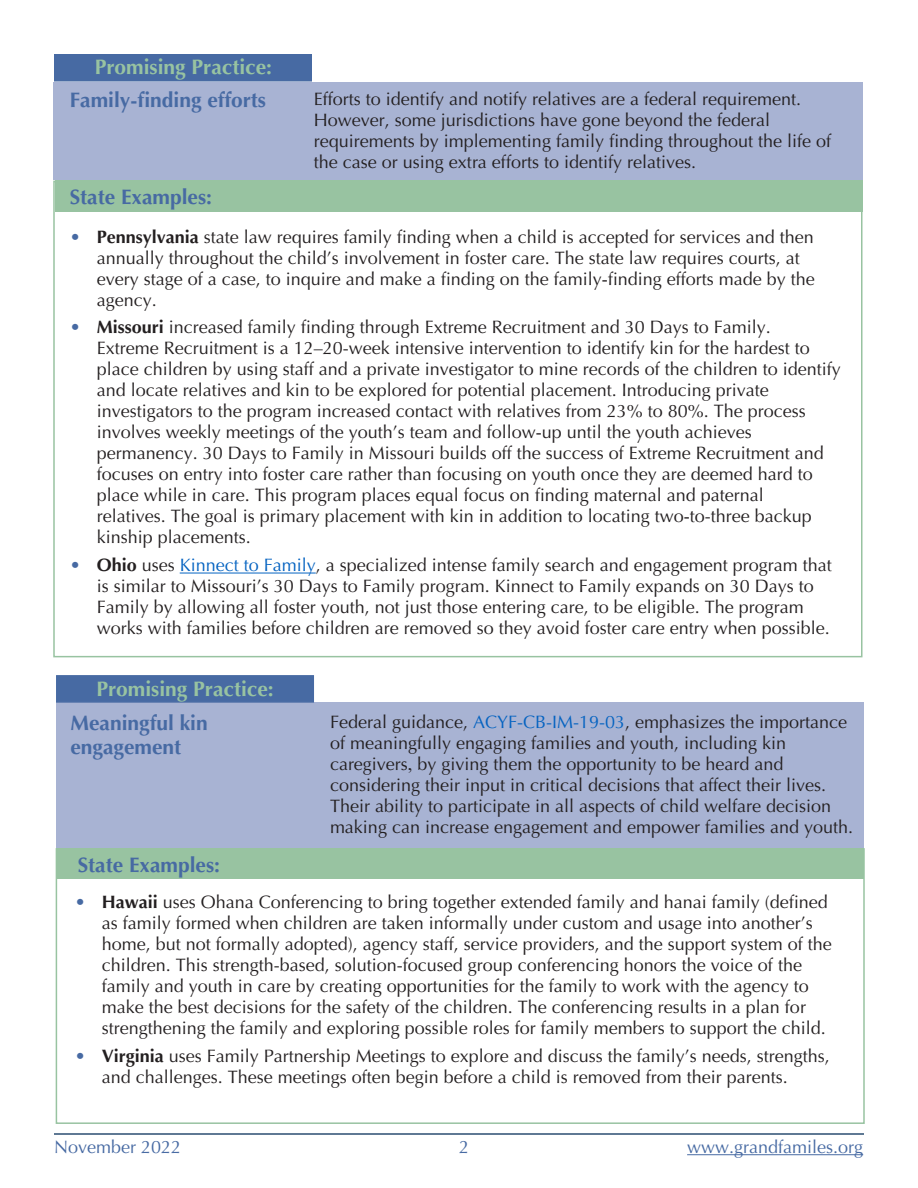
<style>
.page{position:relative;width:918px;height:1188px;background:#fff}
.page>*{position:absolute;margin:0;border:0;box-sizing:border-box;transform-origin:0 0}
.Heading{font:700 21px/24px "Optima";color:#476aa3}
.Heading-2{font:700 21px "Optima";color:#98c3a1}
.Body_Text{font:18px/21px "Optima";color:#231f20}
.t1{font:18px "Optima";color:#476aa3}
.s1{color:#476aa3}
.s2{font-weight:700}
.s3{font-family:"Times New Roman"}
.s4{color:#0563c1}
</style>
<div class="page">
<hr style="left:687px;top:1154px;width:176px;height:1px;background:#476aa3">
<hr style="left:54px;top:1133px;width:810px;height:2px;background:#2b4e72">
<div style="left:53px;top:82px;width:809px;height:98px;background:#a8b3d3"></div>
<div style="left:54px;top:54px;width:258px;height:28px;background:#476aa3;border:2px solid #476aa3"></div>
<div style="left:55px;top:180px;width:807px;height:31px;background:#98c3a1"></div>
<hr style="left:180px;top:573px;width:136px;height:1px;background:#0563c1">
<div style="left:56px;top:703px;width:808px;height:146px;background:#a8b3d3"></div>
<div style="left:56px;top:675px;width:258px;height:28px;background:#476aa3;border:2px solid #476aa3"></div>
<div style="left:56px;top:848px;width:809px;height:276px;border:2px solid #98c3a1"></div>
<div style="left:56px;top:849px;width:808px;height:30px;background:#98c3a1"></div>
<p class="Heading-2" style="left:95px;top:55px;width:179px">Promising Practice:</p>
<p class="Heading" style="left:70px;top:88px;width:198px">Family-finding efforts</p>
<p class="Body_Text" style="left:314px;top:88px;width:519px">Efforts to identify and notify relatives are a federal requirement.<br>However, some jurisdictions have gone beyond the federal requirements by implementing family finding throughout the life of the case or using extra efforts to identify relatives.</p>
<p class="Heading" style="left:70px;top:185px;width:144px">State Examples:</p>
<p class="Body_Text" style="left:97px;top:226px;width:720px;text-indent:-27px"><span class="s1">•</span> <span class="s2">Pennsylvania</span> state law requires family finding when a child is accepted for services and then annually throughout the child’s involvement in foster care. The state law requires courts, at every stage of a case, to inquire and make a finding on the family<span class="s3">-</span>finding efforts made by the agency.</p>
<p class="Body_Text" style="left:97px;top:317px;width:746px;text-indent:-27px"><span class="s1">•</span> <span class="s2">Missouri</span> increased family finding through Extreme Recruitment and 30 Days to Family.<br>Extreme Recruitment is a 12–20-week intensive intervention to identify kin for the hardest to place children by using staff and a private investigator to mine records of the children to identify and locate relatives and kin to be explored for potential placement. Introducing private investigators to the program increased contact with relatives from 23% to 80%. The process involves weekly meetings of the youth’s team and follow<span class="s3">-</span>up until the youth achieves permanency. 30 Days to Family in Missouri builds off the success of Extreme Recruitment and focuses on entry into foster care rather than focusing on youth once they are deemed hard to place while in care. This program places equal focus on finding maternal and paternal<br>relatives. The goal is primary placement with kin in addition to locating two<span class="s3">-</span>to-three backup kinship placements.</p>
<p class="Body_Text" style="left:97px;top:555px;width:737px;text-indent:-27px"><span class="s1">•</span> <span class="s2">Ohio</span> uses <span class="s4">Kinnect to Family</span>, a specialized intense family search and engagement program that is similar to Missouri’s 30 Days to Family program. Kinnect to Family expands on 30 Days to Family by allowing all foster youth, not just those entering care, to be eligible. The program works with families before children are removed so they avoid foster care entry when possible.</p>
<p class="Heading-2" style="left:96px;top:677px;width:179px">Promising Practice:</p>
<p class="Heading" style="left:70px;top:711px;width:139px">Meaningful kin engagement</p>
<p class="Body_Text" style="left:330px;top:712px;width:525px">Federal guidance, <span class="s4">ACYF-CB-IM-19-03</span>, emphasizes the importance of meaningfully engaging families and youth, including kin caregivers<span class="s3">,</span> by giving them the opportunity to be heard and considering their input in critical decisions that affect their lives.<br>Their ability to participate in all aspects of child welfare decision making can increase engagement and empower families and youth.</p>
<p class="Heading" style="left:78px;top:853px;width:144px">State Examples:</p>
<p class="Body_Text" style="left:102px;top:892px;width:732px;text-indent:-27px"><span class="s1">•</span> <span class="s2">Hawaii</span> uses Ohana Conferencing to bring together extended family and hanai family (defined as family formed when children are taken informally under custom and usage into another’s home, but not formally adopted), agency staff, service providers, and the support system of the children. This strength-based, solution-focused group conferencing honors the voice of the family and youth in care by creating opportunities for the family to work with the agency to make the best decisions for the safety of the children. The conferencing results in a plan for strengthening the family and exploring possible roles for family members to support the child.</p>
<p class="Body_Text" style="left:102px;top:1046px;width:730px;text-indent:-27px"><span class="s1">•</span> <span class="s2">Virginia</span> uses Family Partnership Meetings to explore and discuss the family’s needs, strengths, and challenges. These meetings often begin before a child is removed from their parents.</p>
<p class="t1" style="left:54px;top:1136px;width:129px">November 2022</p>
<p class="t1" style="left:459px;top:1136px;width:12px">2</p>
<p class="t1" style="left:687px;top:1136px;width:178px">www.grandfamiles.org</p>
</div>
